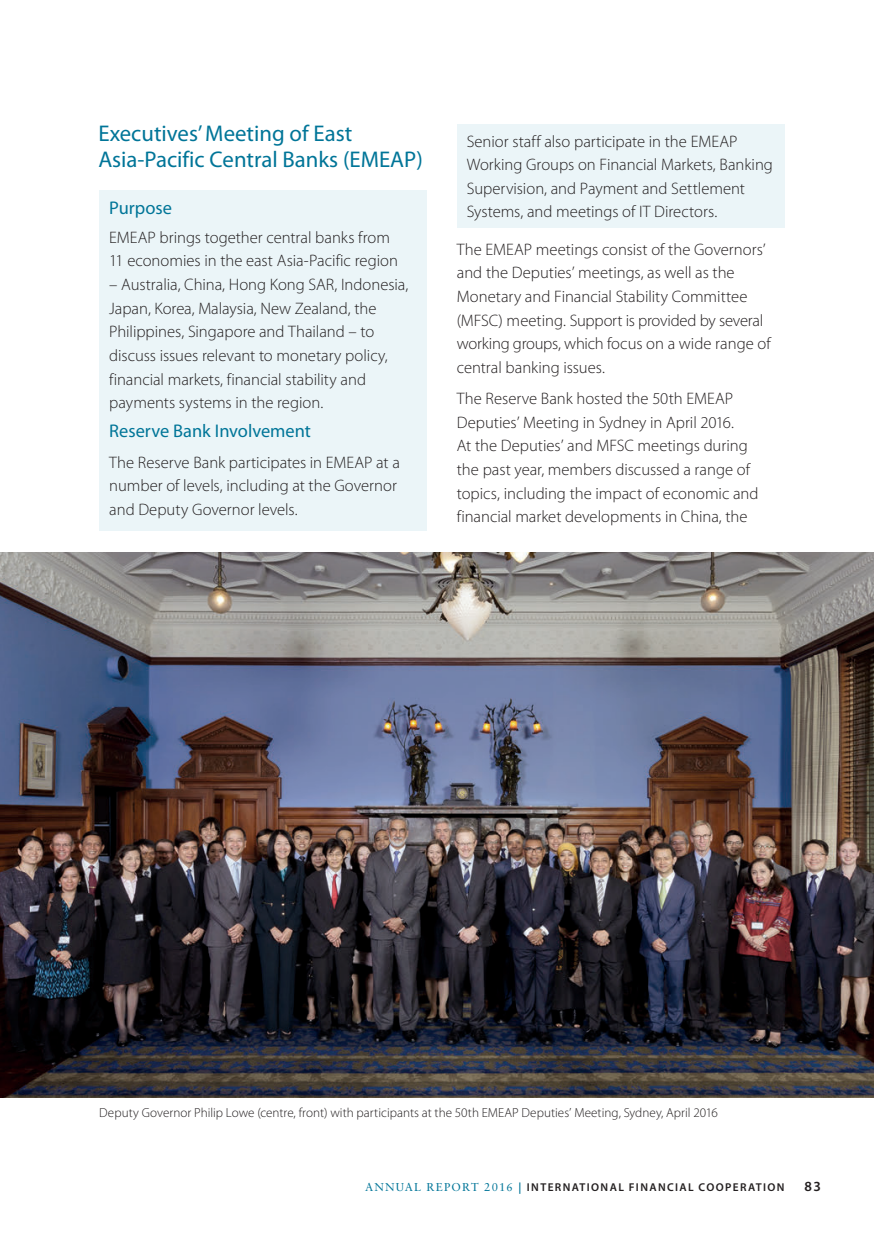
<style>
.page{position:relative;width:874px;height:1241px;background:#fff}
.page>*{position:absolute;margin:0;border:0;box-sizing:border-box;transform-origin:0 0}
.Heading_1{font:22.75px/26.2px "Myriad Pro";color:#007598}
.Body_Copy{font:18.38px "Myriad Pro";color:#007598}
.Heading_2{font:18.38px "Myriad Pro";color:#007598}
.Body_Copy-2{font:300 16.62px/23.6px "Myriad Pro";color:#231f20}
.t1{font:600 14px "Myriad Pro";color:#231f20}
.captions_7_5_8{font:300 13.12px "Myriad Pro";color:#231f20}
.t2{font:600 11.38px "Myriad Pro";letter-spacing:.12em;color:#231f20}
.s1{font-family:"Sabon LT Std";font-weight:400;color:#007598}
.s2{color:#007598}
</style>
<div class="page">
<div style="left:99px;top:190px;width:328px;height:341px;background:#ebf5f8"></div>
<img style="left:0;top:552px;width:873px;height:544px">
<div style="left:456px;top:124px;width:328px;height:103px;background:#ebf5f8"></div>
<p class="Heading_1" style="left:98px;top:120px;width:325px">Executives’ Meeting of East<br>Asia-Pacific Central Banks (EMEAP)</p>
<p class="Heading_2" style="left:109px;top:196px;width:64px">Purpose</p>
<p class="Body_Copy-2" style="left:109px;top:225px;width:290px">EMEAP brings together central banks from<br>11 economies in the east Asia-Pacific region</p>
<p class="Body_Copy-2" style="left:109px;top:272px;width:300px">– Australia, China, Hong Kong SAR, Indonesia, Japan, Korea, Malaysia, New Zealand, the Philippines, Singapore and Thailand – to discuss issues relevant to monetary policy, financial markets, financial stability and payments systems in the region.</p>
<p class="Body_Copy" style="left:109px;top:419px;width:203px">Reserve Bank Involvement</p>
<p class="Body_Copy-2" style="left:109px;top:450px;width:292px">The Reserve Bank participates in EMEAP at a number of levels, including at the Governor and Deputy Governor levels.</p>
<p class="Body_Copy-2" style="left:466px;top:129px;width:307px">Senior staff also participate in the EMEAP Working Groups on Financial Markets, Banking Supervision, and Payment and Settlement Systems, and meetings of IT Directors.</p>
<p class="Body_Copy-2" style="left:456px;top:237px;width:315px">The EMEAP meetings consist of the Governors’ and the Deputies’ meetings, as well as the Monetary and Financial Stability Committee (MFSC) meeting. Support is provided by several working groups, which focus on a wide range of central banking issues.</p>
<p class="Body_Copy-2" style="left:456px;top:386px;width:303px">The Reserve Bank hosted the 50th EMEAP Deputies’ Meeting in Sydney in April 2016.<br>At the Deputies’ and MFSC meetings during the past year, members discussed a range of topics, including the impact of economic and financial market developments in China, the</p>
<p class="captions_7_5_8" style="left:99px;top:1104px;width:619px">Deputy Governor Philip Lowe (centre, front) with participants at the 50th EMEAP Deputies’ Meeting, Sydney, April 2016</p>
<p class="t2" style="left:365px;top:1179px;width:420px"><span class="s1">ANNUAL REPORT 2016</span> <span class="s2">|</span> INTERNATIONAL FINANCIAL COOPERATION</p>
<p class="t1" style="left:804px;top:1177px;width:18px">83</p>
</div>
